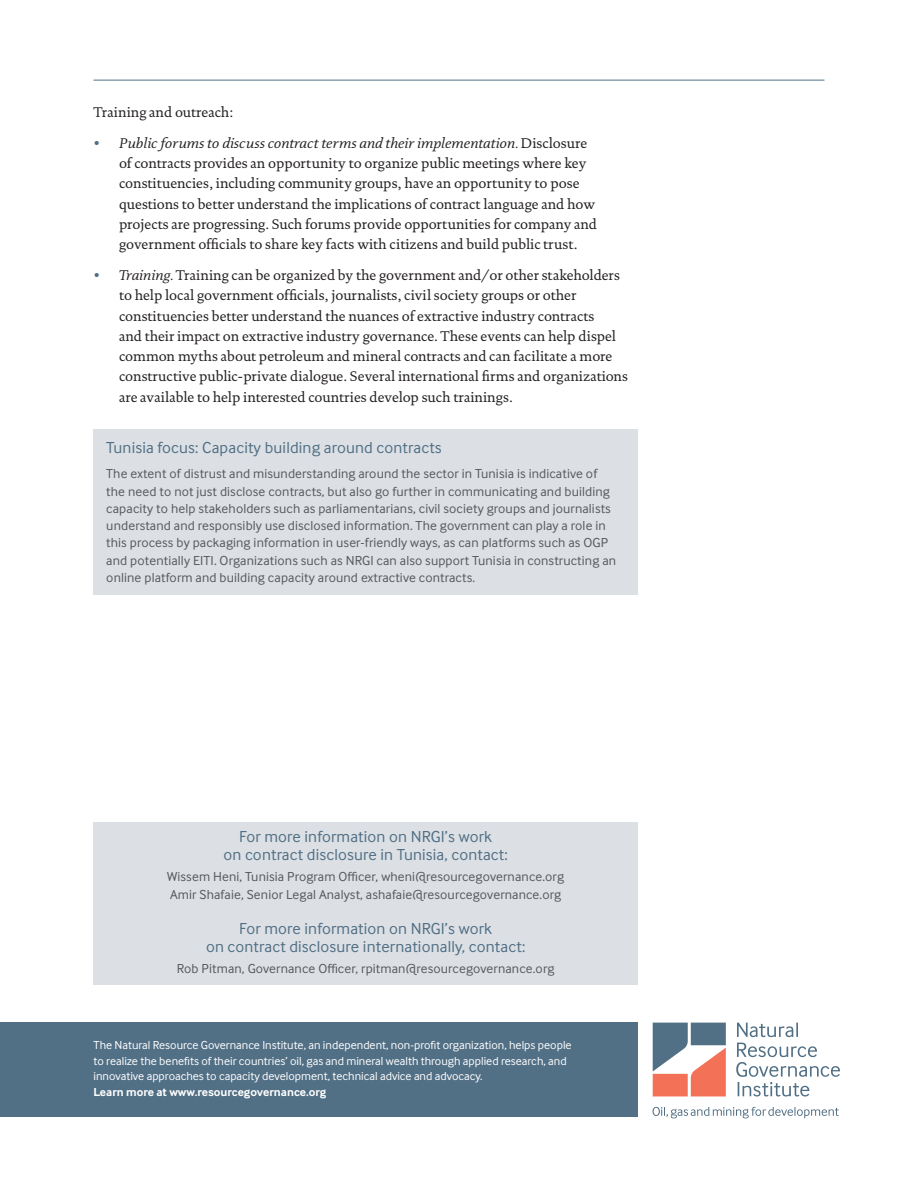
<style>
.page{position:relative;width:918px;height:1188px;background:#fff}
.page>*{position:absolute;margin:0;border:0;box-sizing:border-box;transform-origin:0 0}
.t1{font:16.5px/18px "Inter Face";letter-spacing:.01em;color:#516f85;text-align:center}
.t2{font:14.25px/20.2px "DTL Documenta T";color:#231f20}
.t3{font:13.5px/17.2px "Inter Face";letter-spacing:.01em;color:#57585a}
.t4{font:12px/15.8px "Inter Face";color:#fff}
.t5{font:700 12px "Inter Face";color:#fff}
.s1{font-style:italic;color:#516f85}
.s2{font-style:italic}
</style>
<div class="page">
<hr style="left:94px;top:80px;width:730px;height:1px;background:#516f85">
<svg style="left:736px;top:1043px;width:104px;height:54px"></svg>
<svg style="left:737px;top:1023px;width:61px;height:14px"></svg>
<svg style="left:653px;top:1023px;width:73px;height:73px"></svg>
<svg style="left:653px;top:1107px;width:186px;height:11px"></svg>
<div style="left:0;top:1022px;width:638px;height:95px;background:#516f85"></div>
<div style="left:94px;top:429px;width:544px;height:166px;background:#dce0e5"></div>
<div style="left:94px;top:822px;width:544px;height:162px;background:#dce0e5"></div>
<p class="t2" style="left:94px;top:102px;width:142px">Training and outreach:</p>
<p class="t2" style="left:119px;top:133px;width:479px;text-indent:-26px"><span class="s1">•</span> <span class="s2">Public forums to discuss contract terms and their implementation.</span> Disclosure of contracts provides an opportunity to organize public meetings where key constituencies, including community groups, have an opportunity to pose questions to better understand the implications of contract language and how projects are progressing. Such forums provide opportunities for company and government officials to share key facts with citizens and build public trust.</p>
<p class="t2" style="left:119px;top:265px;width:510px;text-indent:-26px"><span class="s1">•</span> <span class="s2">Training.</span> Training can be organized by the government and/or other stakeholders to help local government officials, journalists, civil society groups or other constituencies better understand the nuances of extractive industry contracts<br>and their impact on extractive industry governance. These events can help dispel common myths about petroleum and mineral contracts and can facilitate a more constructive public-private dialogue. Several international firms and organizations are available to help interested countries develop such trainings.</p>
<p class="t1" style="left:106px;top:438px;width:337px">Tunisia focus: Capacity building around contracts</p>
<p class="t3" style="left:106px;top:465px;width:511px">The extent of distrust and misunderstanding around the sector in Tunisia is indicative of the need to not just disclose contracts, but also go further in communicating and building capacity to help stakeholders such as parliamentarians, civil society groups and journalists understand and responsibly use disclosed information. The government can play a role in this process by packaging information in user-friendly ways, as can platforms such as OGP and potentially EITI. Organizations such as NRGI can also support Tunisia in constructing an online platform and building capacity around extractive contracts.</p>
<p class="t1" style="left:224px;top:827px;width:286px">For more information on NRGI’s work<br>on contract disclosure in Tunisia, contact:</p>
<p class="t3" style="left:167px;top:868px;width:398px">Wissem Heni, Tunisia Program Officer, wheni@resourcegovernance.org<br>Amir Shafaie, Senior Legal Analyst, ashafaie@resourcegovernance.org</p>
<p class="t1" style="left:206px;top:919px;width:321px">For more information on NRGI’s work<br>on contract disclosure internationally, contact:</p>
<p class="t3" style="left:177px;top:960px;width:379px">Rob Pitman, Governance Officer, rpitman@resourcegovernance.org</p>
<p class="t4" style="left:94px;top:1037px;width:480px">The Natural Resource Governance Institute, an independent, non-profit organization, helps people to realize the benefits of their countries’ oil, gas and mineral wealth through applied research, and innovative approaches to capacity development, technical advice and advocacy.</p>
<p class="t5" style="left:94px;top:1085px;width:234px">Learn more at www.resourcegovernance.org</p>
</div>
